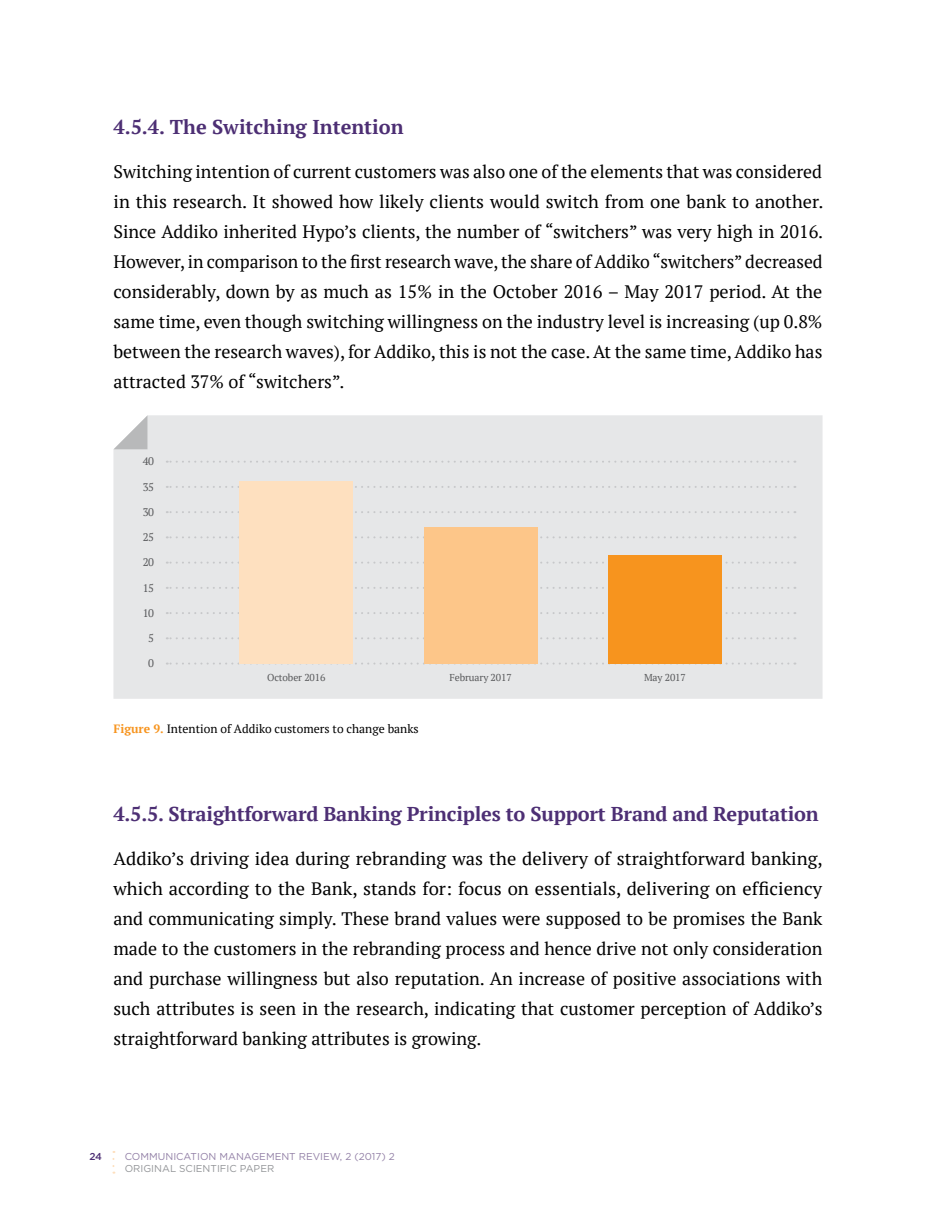
<style>
.page{position:relative;width:936px;height:1219px;background:#fff}
.page>*{position:absolute;margin:0;border:0;box-sizing:border-box;transform-origin:0 0}
.t1{font:700 20px "PT Serif";letter-spacing:-.01em;color:#4d2f74}
.t2{font:18px/30px "PT Serif";color:#000;text-align:justify}
.t3{font:12px "PT Serif";color:#000}
.t4{font:11px "PT Serif";letter-spacing:-.025em;color:#58595b}
.t5{font:10px "Gotham";color:#9381a7}
.t6{font:10px "PT Serif";letter-spacing:-.01em;color:#58595b}
.t7{font:10px "Gotham";color:#939598}
.t8{font:500 10px "Gotham";color:#4d2f74}
.s1{font-weight:700;color:#f7941e}
</style>
<div class="page">
<div style="left:113px;top:415px;width:709px;height:284px;background:#e6e7e8"></div>
<svg style="left:113px;top:415px;width:34px;height:34px"></svg>
<svg style="left:167px;top:461px;width:621px;height:2px"></svg>
<svg style="left:167px;top:486px;width:621px;height:2px"></svg>
<svg style="left:167px;top:536px;width:621px;height:2px"></svg>
<svg style="left:167px;top:562px;width:621px;height:2px"></svg>
<svg style="left:167px;top:612px;width:621px;height:2px"></svg>
<svg style="left:167px;top:637px;width:621px;height:2px"></svg>
<svg style="left:167px;top:511px;width:621px;height:2px"></svg>
<svg style="left:167px;top:587px;width:621px;height:2px"></svg>
<svg style="left:167px;top:663px;width:621px;height:2px"></svg>
<div style="left:239px;top:481px;width:114px;height:183px;background:#fee0bf"></div>
<div style="left:424px;top:527px;width:113px;height:137px;background:#fdc689"></div>
<div style="left:608px;top:555px;width:113px;height:109px;background:#f7941e"></div>
<p class="t1" style="left:113px;top:114px;width:292px">4.5.4. The Switching Intention</p>
<p class="t2" style="left:113px;top:157px;width:711px">Switching intention of current customers was also one of the elements that was considered in this research. It showed how likely clients would switch from one bank to another.<br>Since Addiko inherited Hypo’s clients, the number of “switchers” was very high in 2016.<br>However, in comparison to the first research wave, the share of Addiko “switchers” decreased considerably, down by as much as 15% in the October 2016 – May 2017 period. At the same time, even though switching willingness on the industry level is increasing (up 0.8% between the research waves), for Addiko, this is not the case. At the same time, Addiko has attracted 37% of “switchers”.</p>
<p class="t4" style="left:143px;top:454px;width:13px">40</p>
<p class="t4" style="left:143px;top:479px;width:13px">35</p>
<p class="t4" style="left:143px;top:505px;width:13px">30</p>
<p class="t4" style="left:143px;top:530px;width:13px">25</p>
<p class="t4" style="left:143px;top:555px;width:13px">20</p>
<p class="t4" style="left:143px;top:581px;width:13px">15</p>
<p class="t4" style="left:143px;top:606px;width:13px">10</p>
<p class="t4" style="left:148px;top:631px;width:7px">5</p>
<p class="t4" style="left:148px;top:656px;width:7px">0</p>
<p class="t6" style="left:267px;top:671px;width:60px">October 2016</p>
<p class="t6" style="left:449px;top:671px;width:64px">February 2017</p>
<p class="t6" style="left:644px;top:671px;width:43px">May 2017</p>
<p class="t3" style="left:113px;top:720px;width:307px"><span class="s1">Figure 9.</span> Intention of Addiko customers to change banks</p>
<p class="t1" style="left:113px;top:800px;width:706px">4.5.5. Straightforward Banking Principles to Support Brand and Reputation</p>
<p class="t2" style="left:113px;top:843px;width:711px">Addiko’s driving idea during rebranding was the delivery of straightforward banking, which according to the Bank, stands for: focus on essentials, delivering on efficiency and communicating simply. These brand values were supposed to be promises the Bank made to the customers in the rebranding process and hence drive not only consideration and purchase willingness but also reputation. An increase of positive associations with such attributes is seen in the research, indicating that customer perception of Addiko’s straightforward banking attributes is growing.</p>
<p class="t8" style="left:89px;top:1150px;width:14px">24</p>
<p class="t5" style="left:125px;top:1151px;width:271px">COMMUNICATION MANAGEMENT REVIEW, 2 (2017) 2</p>
<p class="t7" style="left:125px;top:1163px;width:151px">ORIGINAL SCIENTIFIC PAPER</p>
</div>
